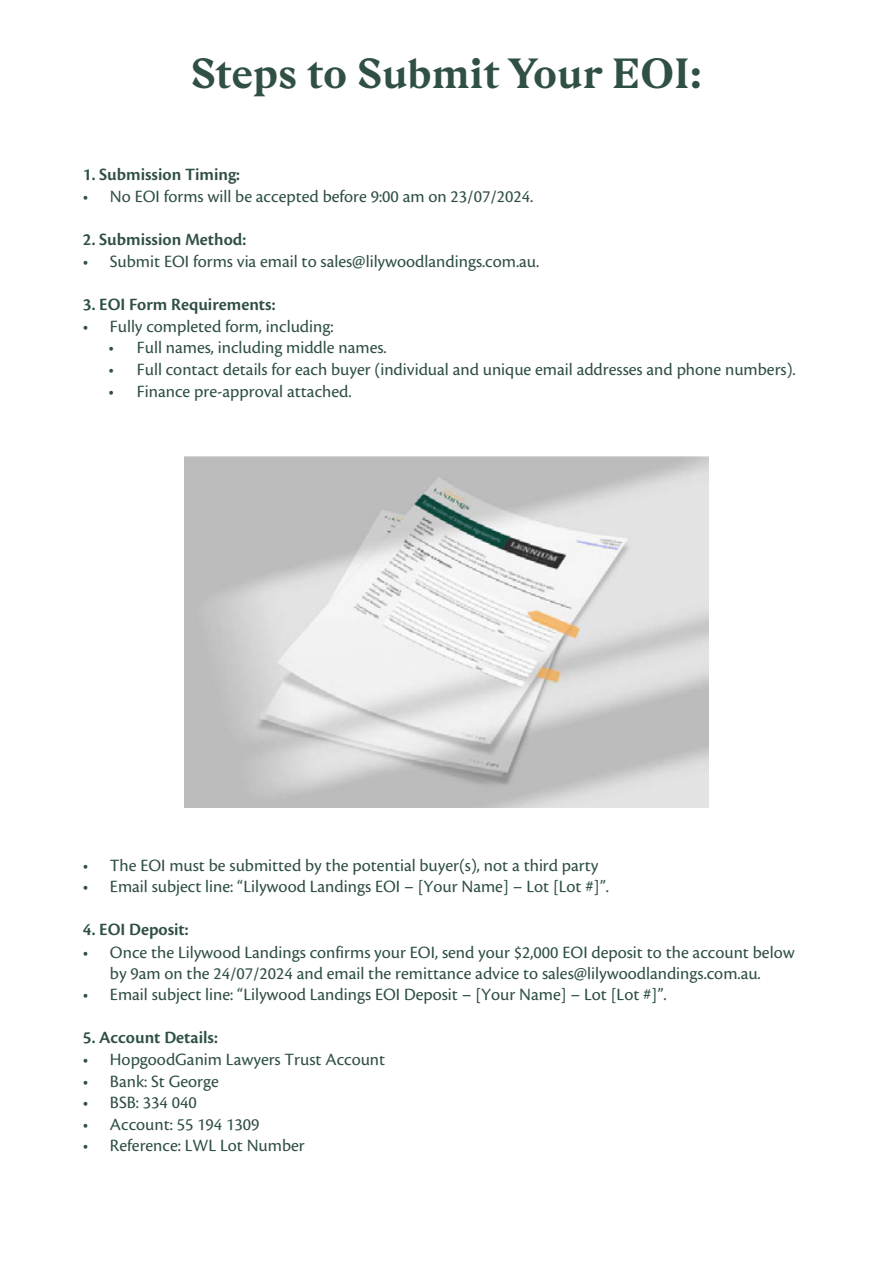
<style>
.page{position:relative;width:893px;height:1263px;background:#fff}
.page>*{position:absolute;margin:0;border:0;box-sizing:border-box;transform-origin:0 0}
.t1{font:700 42px "Gza";color:#2f5042}
.t2{font:18px/21.6px "Cronos Pro";color:#2f5042;text-align:center}
.t3{font:600 18px "Cronos Pro";color:#2f5042}
</style>
<div class="page">
<img style="left:184px;top:456px;width:525px;height:351px">
<h1 class="t1" style="left:191px;top:45px;width:513px">Steps to Submit Your EOI:</h1>
<p class="t3" style="left:83px;top:165px;width:159px">1. Submission Timing:</p>
<p class="t2" style="left:83px;top:186px;width:452px">• No EOI forms will be accepted before 9:00 am on 23/07/2024.</p>
<p class="t3" style="left:83px;top:229px;width:165px">2. Submission Method:</p>
<p class="t2" style="left:83px;top:251px;width:458px">• Submit EOI forms via email to sales@lilywoodlandings.com.au.</p>
<p class="t3" style="left:83px;top:294px;width:194px">3. EOI Form Requirements:</p>
<p class="t2" style="left:83px;top:315px;width:252px">• Fully completed form, including:</p>
<p class="t2" style="left:108px;top:337px;width:280px">• Full names, including middle names.</p>
<p class="t2" style="left:108px;top:359px;width:689px">• Full contact details for each buyer (individual and unique email addresses and phone numbers).</p>
<p class="t2" style="left:108px;top:380px;width:245px">• Finance pre-approval attached.</p>
<p class="t2" style="left:83px;top:854px;width:517px">• The EOI must be submitted by the potential buyer(s), not a third party</p>
<p class="t2" style="left:83px;top:876px;width:527px">• Email subject line: “Lilywood Landings EOI – [Your Name] – Lot [Lot #]”.</p>
<p class="t3" style="left:83px;top:919px;width:107px">4. EOI Deposit:</p>
<p class="t2" style="left:83px;top:941px;width:713px">• Once the Lilywood Landings confirms your EOI, send your $2,000 EOI deposit to the account below by 9am on the 24/07/2024 and email the remittance advice to sales@lilywoodlandings.com.au.</p>
<p class="t2" style="left:83px;top:984px;width:585px">• Email subject line: “Lilywood Landings EOI Deposit – [Your Name] – Lot [Lot #]”.</p>
<p class="t3" style="left:83px;top:1027px;width:136px">5. Account Details:</p>
<p class="t2" style="left:83px;top:1049px;width:304px">• HopgoodGanim Lawyers Trust Account</p>
<p class="t2" style="left:83px;top:1070px;width:137px">• Bank: St George</p>
<p class="t2" style="left:83px;top:1092px;width:115px">• BSB: 334 040</p>
<p class="t2" style="left:83px;top:1113px;width:178px">• Account: 55 194 1309</p>
<p class="t2" style="left:83px;top:1135px;width:223px">• Reference: LWL Lot Number</p>
</div>
